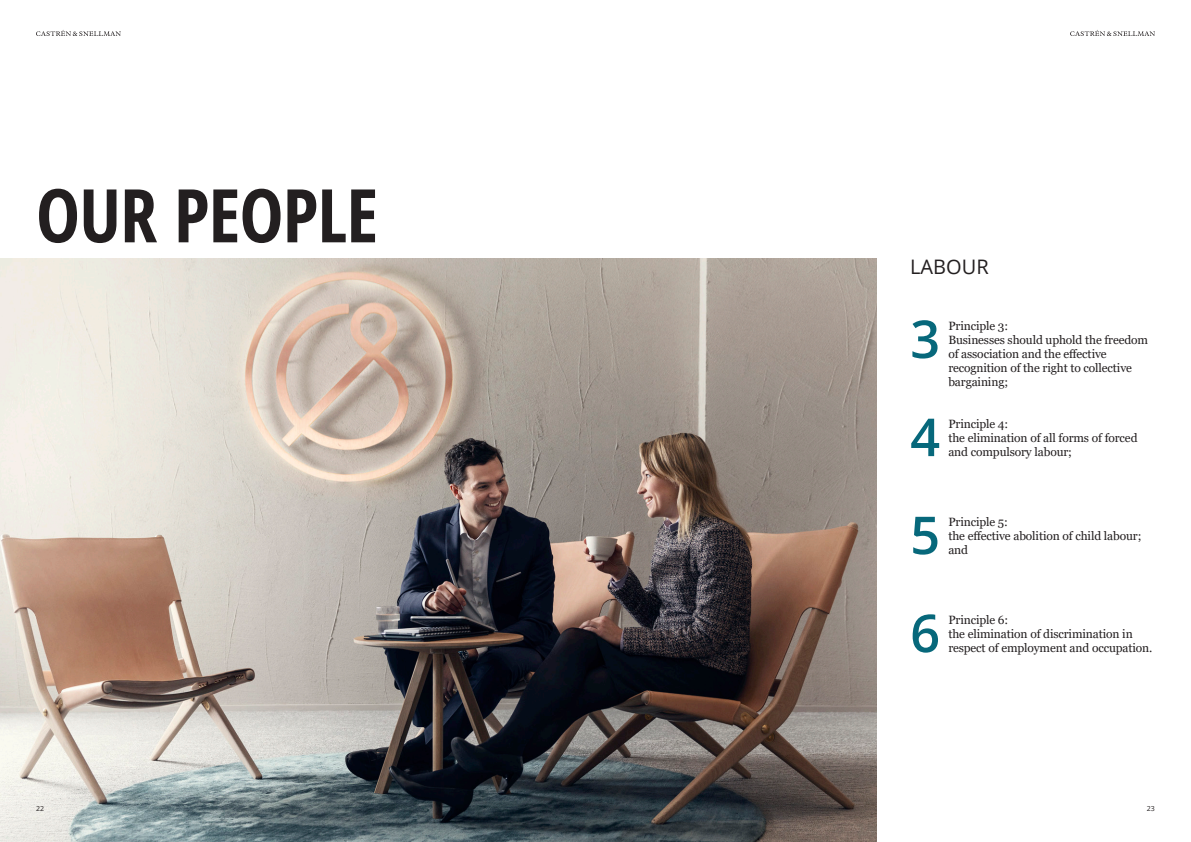
<style>
.page{position:relative;width:1191px;height:842px;background:#fff}
.page>*{position:absolute;margin:0;border:0;box-sizing:border-box;transform-origin:0 0}
.Otsikko_1__pääotsikk{font:700 condensed 74px "Open Sans";letter-spacing:-.01em;color:#231f20}
.t1{font:600 52.3px "Open Sans";color:#07687b}
.Otsikko_2__väliotsik{font:20px "Open Sans";color:#231f20}
.Leipis__oikea_liehu{font:12px/14px "Georgia";letter-spacing:-.01em;color:#231f20}
.t2{font:7px "Open Sans";color:#231f20}
</style>
<div class="page">
<img style="left:0;top:259px;width:876px;height:583px">
<svg style="left:36px;top:30px;width:85px;height:6px"></svg>
<svg style="left:1070px;top:30px;width:85px;height:6px"></svg>
<p class="Otsikko_1__pääotsikk" style="left:36px;top:164px;width:343px">OUR PEOPLE</p>
<p class="Otsikko_2__väliotsik" style="left:910px;top:253px;width:80px">LABOUR</p>
<p class="t1" style="left:910px;top:303px;width:31px">3</p>
<p class="Leipis__oikea_liehu" style="left:948px;top:319px;width:61px">Principle 3:</p>
<p class="Leipis__oikea_liehu" style="left:948px;top:333px;width:201px">Businesses should uphold the freedom of association and the effective recognition of the right to collective bargaining;</p>
<p class="t1" style="left:910px;top:401px;width:31px">4</p>
<p class="Leipis__oikea_liehu" style="left:948px;top:417px;width:61px">Principle 4:</p>
<p class="Leipis__oikea_liehu" style="left:948px;top:431px;width:191px">the elimination of all forms of forced</p>
<p class="Leipis__oikea_liehu" style="left:948px;top:445px;width:125px">and compulsory labour;</p>
<p class="t1" style="left:910px;top:499px;width:31px">5</p>
<p class="Leipis__oikea_liehu" style="left:948px;top:515px;width:61px">Principle 5:</p>
<p class="Leipis__oikea_liehu" style="left:948px;top:529px;width:194px">the effective abolition of child labour;</p>
<p class="Leipis__oikea_liehu" style="left:948px;top:543px;width:21px">and</p>
<p class="t1" style="left:910px;top:597px;width:31px">6</p>
<p class="Leipis__oikea_liehu" style="left:948px;top:613px;width:62px">Principle 6:</p>
<p class="Leipis__oikea_liehu" style="left:948px;top:627px;width:186px">the elimination of discrimination in</p>
<p class="Leipis__oikea_liehu" style="left:948px;top:641px;width:206px">respect of employment and occupation.</p>
<p class="t2" style="left:36px;top:804px;width:10px">22</p>
<p class="t2" style="left:1147px;top:804px;width:10px">23</p>
</div>
